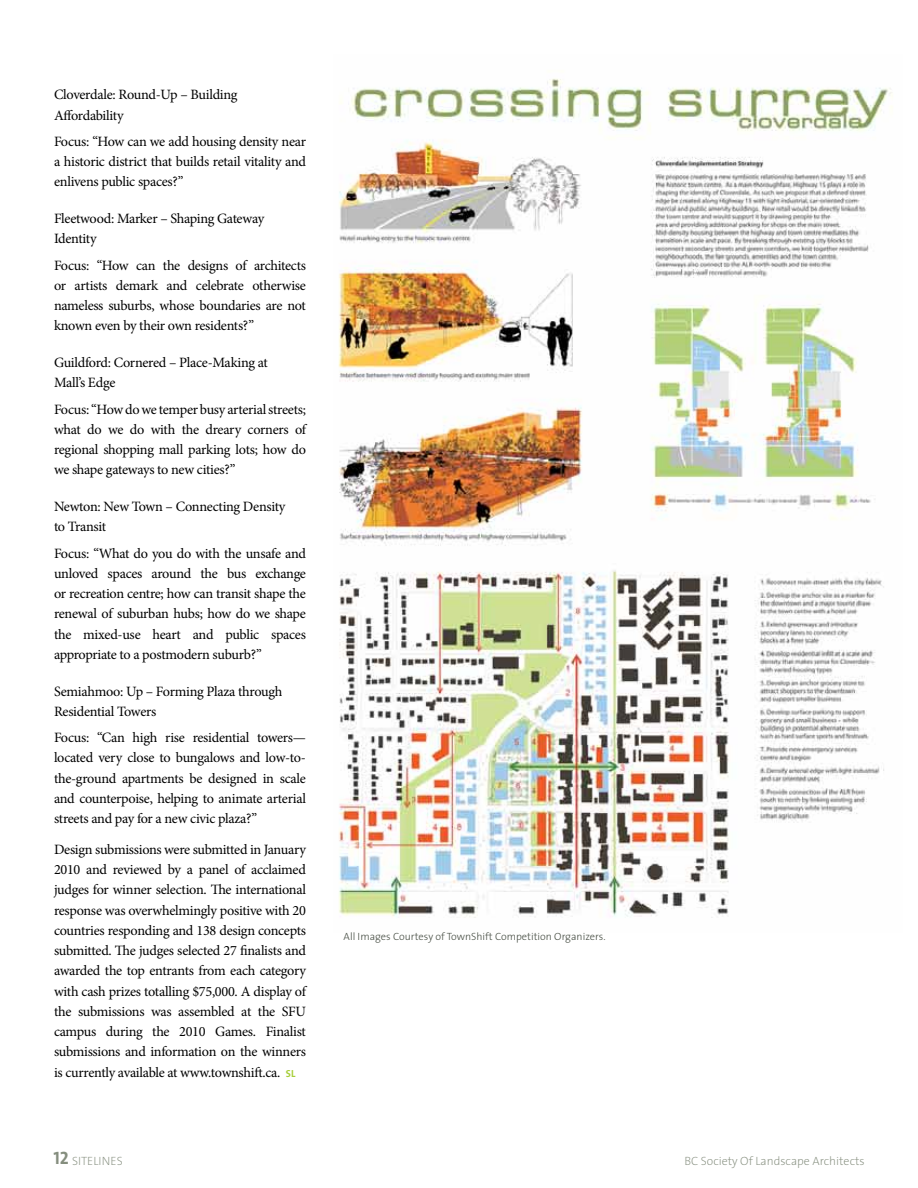
<style>
.page{position:relative;width:918px;height:1188px;background:#fff}
.page>*{position:absolute;margin:0;border:0;box-sizing:border-box;transform-origin:0 0}
.t1{font:14.25px/20.2px "Minion Pro";letter-spacing:-.02em;color:#000;text-align:justify}
.t2{font:200 12px "The Sans";color:#858e7e}
.t3{font:300 10.5px "The Sans";color:#484f45}
.s1{font-family:"The Sans Bold Caps";font-size:10.2px;color:#a6ce39}
.s2{font-family:"The Sans Bold Caps";font-weight:400;font-size:18px}
</style>
<div class="page">
<img style="left:338px;top:78px;width:555px;height:840px">
<p class="t1" style="left:54px;top:85px;width:185px">Cloverdale: Round-Up – Building<br>Affordability</p>
<p class="t1" style="left:54px;top:131px;width:254px">Focus: “How can we add housing density near a historic district that builds retail vitality and enlivens public spaces?”</p>
<p class="t1" style="left:54px;top:209px;width:212px">Fleetwood: Marker – Shaping Gateway<br>Identity</p>
<p class="t1" style="left:54px;top:255px;width:254px">Focus: “How can the designs of architects or artists demark and celebrate otherwise nameless suburbs, whose boundaries are not known even by their own residents?”</p>
<p class="t1" style="left:54px;top:353px;width:215px">Guildford: Cornered – Place-Making at<br>Mall’s Edge</p>
<p class="t1" style="left:54px;top:399px;width:254px">Focus: “How do we temper busy arterial streets; what do we do with the dreary corners of regional shopping mall parking lots; how do we shape gateways to new cities?”</p>
<p class="t1" style="left:54px;top:497px;width:233px">Newton: New Town – Connecting Density to Transit</p>
<p class="t1" style="left:54px;top:543px;width:254px">Focus: “What do you do with the unsafe and unloved spaces around the bus exchange or recreation centre; how can transit shape the renewal of suburban hubs; how do we shape the mixed-use heart and public spaces appropriate to a postmodern suburb?”</p>
<p class="t1" style="left:54px;top:681px;width:230px">Semiahmoo: Up – Forming Plaza through<br>Residential Towers</p>
<p class="t1" style="left:54px;top:728px;width:254px">Focus: “Can high rise residential towers— located very close to bungalows and low-to&shy;the-ground apartments be designed in scale and counterpoise, helping to animate arterial streets and pay for a new civic plaza?”</p>
<p class="t1" style="left:54px;top:839px;width:254px">Design submissions were submitted in January 2010 and reviewed by a panel of acclaimed judges for winner selection. The international response was overwhelmingly positive with 20 countries responding and 138 design concepts submitted. The judges selected 27 finalists and awarded the top entrants from each category with cash prizes totalling $75,000. A display of the submissions was assembled at the SFU campus during the 2010 Games. Finalist submissions and information on the winners is currently available at www.townshift.ca. <span class="s1">SL</span></p>
<p class="t3" style="left:344px;top:928px;width:263px">All Images Courtesy of TownShift Competition Organizers.</p>
<p class="t2" style="left:54px;top:1151px;width:71px"><span class="s2">12</span> SITELINES</p>
<p class="t2" style="left:684px;top:1151px;width:182px">BC Society Of Landscape Architects</p>
</div>
